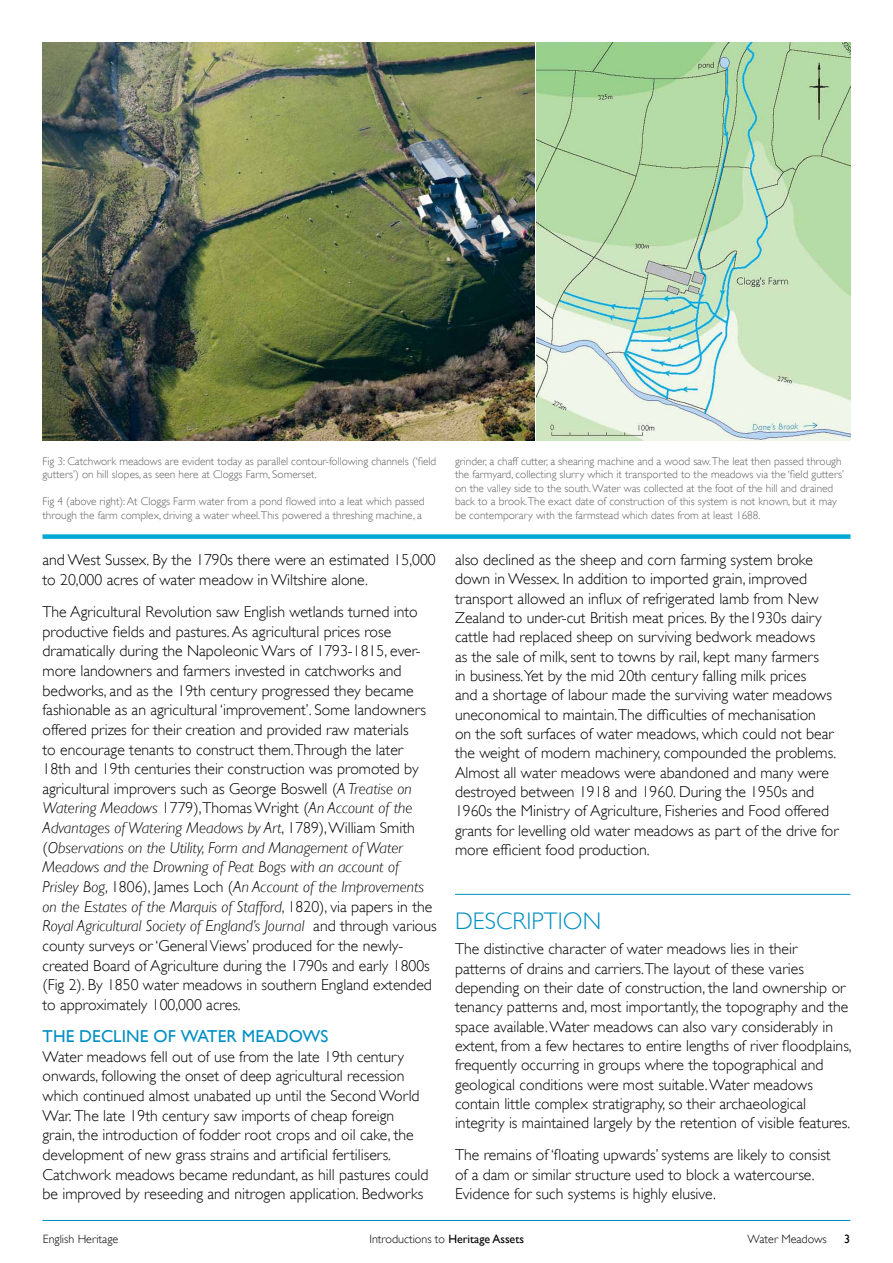
<style>
.page{position:relative;width:893px;height:1263px;background:#fff}
.page>*{position:absolute;margin:0;border:0;box-sizing:border-box;transform-origin:0 0}
.Body_Copy_HEADER___l{font:300 24px "Gill Sans";letter-spacing:.005em;color:#008fc2}
.Body_Copy_2nd_HEADER{font:17.25px "Gill Sans";letter-spacing:.005em;color:#008fc2}
.Body_copy{font:300 15.75px/19.6px "Gill Sans";color:#000}
.t1{font:300 12px "Gill Sans";color:#000}
.t2{font:12px "Gill Sans";color:#000}
.Image_Captions{font:300 11.25px/13.5px "Gill Sans";color:#626261}
.s1{font-style:italic}
.s2{font-weight:400}
</style>
<div class="page">
<img style="left:43px;top:43px;width:491px;height:398px">
<img style="left:536px;top:43px;width:314px;height:398px">
<div style="left:43px;top:534px;width:807px;height:5px;background:#00a8d3"></div>
<hr style="left:43px;top:1220px;width:807px;height:1px;background:#008fc2">
<hr style="left:455px;top:894px;width:395px;height:1px;background:#008fc2">
<p class="Image_Captions" style="left:43px;top:454px;width:395px">Fig 3: Catchwork meadows are evident today as parallel contour-following channels (‘field gutters’) on hill slopes, as seen here at Cloggs Farm, Somerset.</p>
<p class="Image_Captions" style="left:43px;top:495px;width:384px">Fig 4 (above right): At Cloggs Farm water from a pond flowed into a leat which passed through the farm complex, driving a water wheel.This powered a threshing machine, a</p>
<p class="Body_copy" style="left:43px;top:550px;width:395px">and West Sussex. By the 1790s there were an estimated 15,000 to 20,000 acres of water meadow in Wiltshire alone.</p>
<p class="Body_copy" style="left:43px;top:602px;width:396px">The Agricultural Revolution saw English wetlands turned into productive fields and pastures. As agricultural prices rose dramatically during the Napoleonic Wars of 1793-1815, ever&shy;more landowners and farmers invested in catchworks and bedworks, and as the 19th century progressed they became fashionable as an agricultural ‘improvement’. Some landowners offered prizes for their creation and provided raw materials<br>to encourage tenants to construct them.Through the later<br>18th and 19th centuries their construction was promoted by agricultural improvers such as George Boswell (<span class="s1">A Treatise on Watering Meadows</span> 1779),Thomas Wright (<span class="s1">An Account of the Advantages of Watering Meadows by Art</span>, 1789), William Smith (<span class="s1">Observations on the Utility, Form and Management of Water Meadows and the Drowning of Peat Bogs with an account of Prisley Bog</span>, 1806), James Loch (<span class="s1">An Account of the Improvements on the Estates of the Marquis of Stafford</span>, 1820), via papers in the <span class="s1">Royal Agricultural Society of England’s Journal</span> and through various county surveys or ‘General Views’ produced for the newly&shy;created Board of Agriculture during the 1790s and early 1800s (Fig 2). By 1850 water meadows in southern England extended to approximately 100,000 acres.</p>
<p class="Body_Copy_2nd_HEADER" style="left:43px;top:1026px;width:287px">THE DECLINE OF WATER MEADOWS</p>
<p class="Body_copy" style="left:43px;top:1046px;width:388px">Water meadows fell out of use from the late 19th century onwards, following the onset of deep agricultural recession which continued almost unabated up until the Second World War. The late 19th century saw imports of cheap foreign grain, the introduction of fodder root crops and oil cake, the development of new grass strains and artificial fertilisers.<br>Catchwork meadows became redundant, as hill pastures could be improved by reseeding and nitrogen application. Bedworks</p>
<p class="Image_Captions" style="left:455px;top:454px;width:391px">grinder, a chaff cutter, a shearing machine and a wood saw.The leat then passed through the farmyard, collecting slurry which it transported to the meadows via the ‘field gutters’ on the valley side to the south. Water was collected at the foot of the hill and drained back to a brook.The exact date of construction of this system is not known, but it may be contemporary with the farmstead which dates from at least 1688.</p>
<p class="Body_copy" style="left:455px;top:550px;width:385px">also declined as the sheep and corn farming system broke down in Wessex. In addition to imported grain, improved transport allowed an influx of refrigerated lamb from New Zealand to under-cut British meat prices. By the1930s dairy cattle had replaced sheep on surviving bedwork meadows<br>as the sale of milk, sent to towns by rail, kept many farmers<br>in business.Yet by the mid 20th century falling milk prices<br>and a shortage of labour made the surviving water meadows uneconomical to maintain.The difficulties of mechanisation<br>on the soft surfaces of water meadows, which could not bear the weight of modern machinery, compounded the problems.<br>Almost all water meadows were abandoned and many were destroyed between 1918 and 1960. During the 1950s and 1960s the Ministry of Agriculture, Fisheries and Food offered grants for levelling old water meadows as part of the drive for more efficient food production.</p>
<p class="Body_Copy_HEADER___l" style="left:455px;top:907px;width:148px">DESCRIPTION</p>
<p class="Body_copy" style="left:455px;top:939px;width:398px">The distinctive character of water meadows lies in their patterns of drains and carriers.The layout of these varies depending on their date of construction, the land ownership or tenancy patterns and, most importantly, the topography and the space available. Water meadows can also vary considerably in extent, from a few hectares to entire lengths of river floodplains, frequently occurring in groups where the topographical and geological conditions were most suitable. Water meadows contain little complex stratigraphy, so their archaeological integrity is maintained largely by the retention of visible features.</p>
<p class="Body_copy" style="left:455px;top:1145px;width:377px">The remains of ‘floating upwards’ systems are likely to consist of a dam or similar structure used to block a watercourse.<br>Evidence for such systems is highly elusive.</p>
<p class="t1" style="left:43px;top:1231px;width:77px">English Heritage</p>
<p class="t1" style="left:370px;top:1231px;width:156px">Introductions to <span class="s2">Heritage Assets</span></p>
<p class="t1" style="left:748px;top:1231px;width:81px">Water Meadows</p>
<p class="t2" style="left:844px;top:1231px;width:7px">3</p>
</div>
